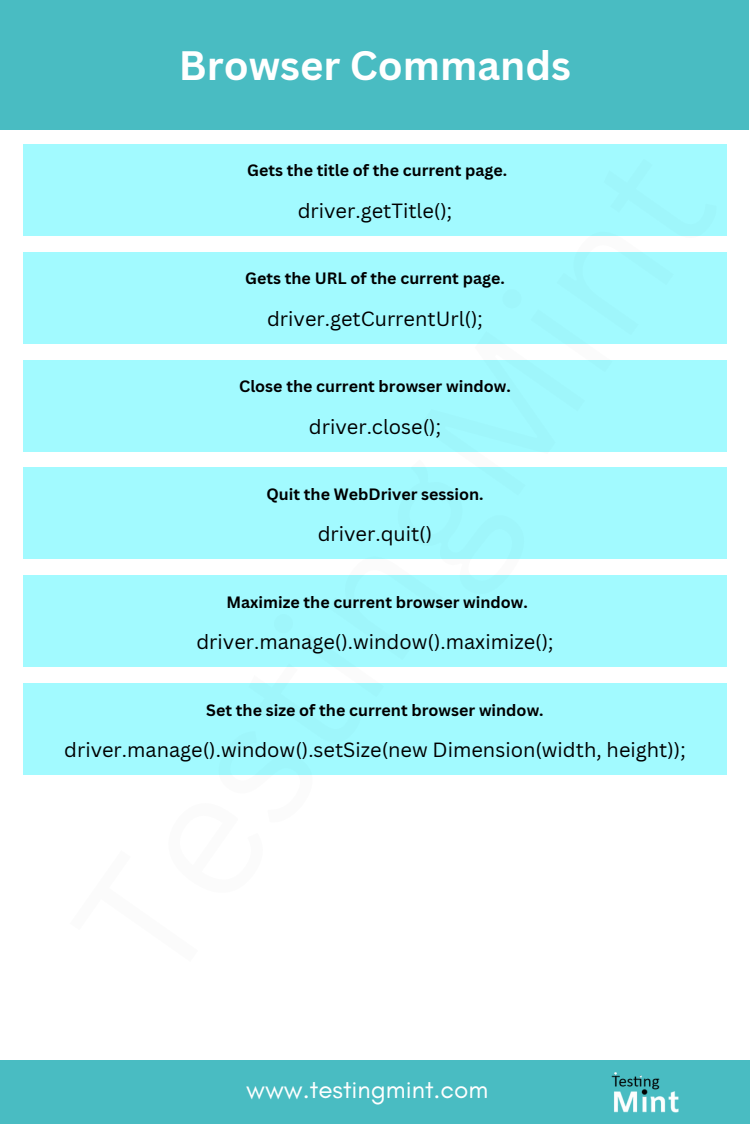
<style>
.page{position:relative;width:750px;height:1125px;background:#fff}
.page>*{position:absolute;margin:0;border:0;box-sizing:border-box;transform-origin:0 0}
.t1{font:700 40px "Canva Sans";color:#fff}
.t2{font:26.1px "Glacial Indifference";color:#fff}
.t3{font:20px "Canva Sans";color:#000}
.t4{font:700 16px "Canva Sans";color:#000}
</style>
<div class="page">
<div style="left:0;top:0;width:749px;height:129px;background:#49bcc2"></div>
<div style="left:23px;top:360px;width:703px;height:91px;background:#a2faff"></div>
<div style="left:23px;top:468px;width:703px;height:91px;background:#a2faff"></div>
<div style="left:0;top:1060px;width:750px;height:64px;background:#49bcc2"></div>
<img style="left:612px;top:1072px;width:67px;height:41px">
<div style="left:23px;top:144px;width:703px;height:91px;background:#a2faff"></div>
<div style="left:23px;top:576px;width:703px;height:91px;background:#a2faff"></div>
<div style="left:23px;top:252px;width:703px;height:91px;background:#a2faff"></div>
<div style="left:23px;top:684px;width:703px;height:91px;background:#a2faff"></div>
<h1 class="t1" style="left:179px;top:37px;width:394px">Browser Commands</h1>
<p class="t4" style="left:247px;top:159px;width:262px">Gets the title of the current page.</p>
<p class="t3" style="left:298px;top:196px;width:156px">driver.getTitle();</p>
<p class="t4" style="left:245px;top:267px;width:261px">Gets the URL of the current page.</p>
<p class="t3" style="left:267px;top:304px;width:217px">driver.getCurrentUrl();</p>
<p class="t4" style="left:239px;top:375px;width:273px">Close the current browser window.</p>
<p class="t3" style="left:309px;top:412px;width:134px">driver.close();</p>
<p class="t4" style="left:266px;top:483px;width:219px">Quit the WebDriver session.</p>
<p class="t3" style="left:318px;top:520px;width:116px">driver.quit()</p>
<p class="t4" style="left:226px;top:591px;width:303px">Maximize the current browser window.</p>
<p class="t3" style="left:196px;top:628px;width:359px">driver.manage().window().maximize();</p>
<p class="t4" style="left:206px;top:699px;width:339px">Set the size of the current browser window.</p>
<p class="t3" style="left:64px;top:736px;width:623px">driver.manage().window().setSize(new Dimension(width, height));</p>
<h2 class="t2" style="left:246px;top:1073px;width:244px">www.testingmint.com</h2>
</div>
